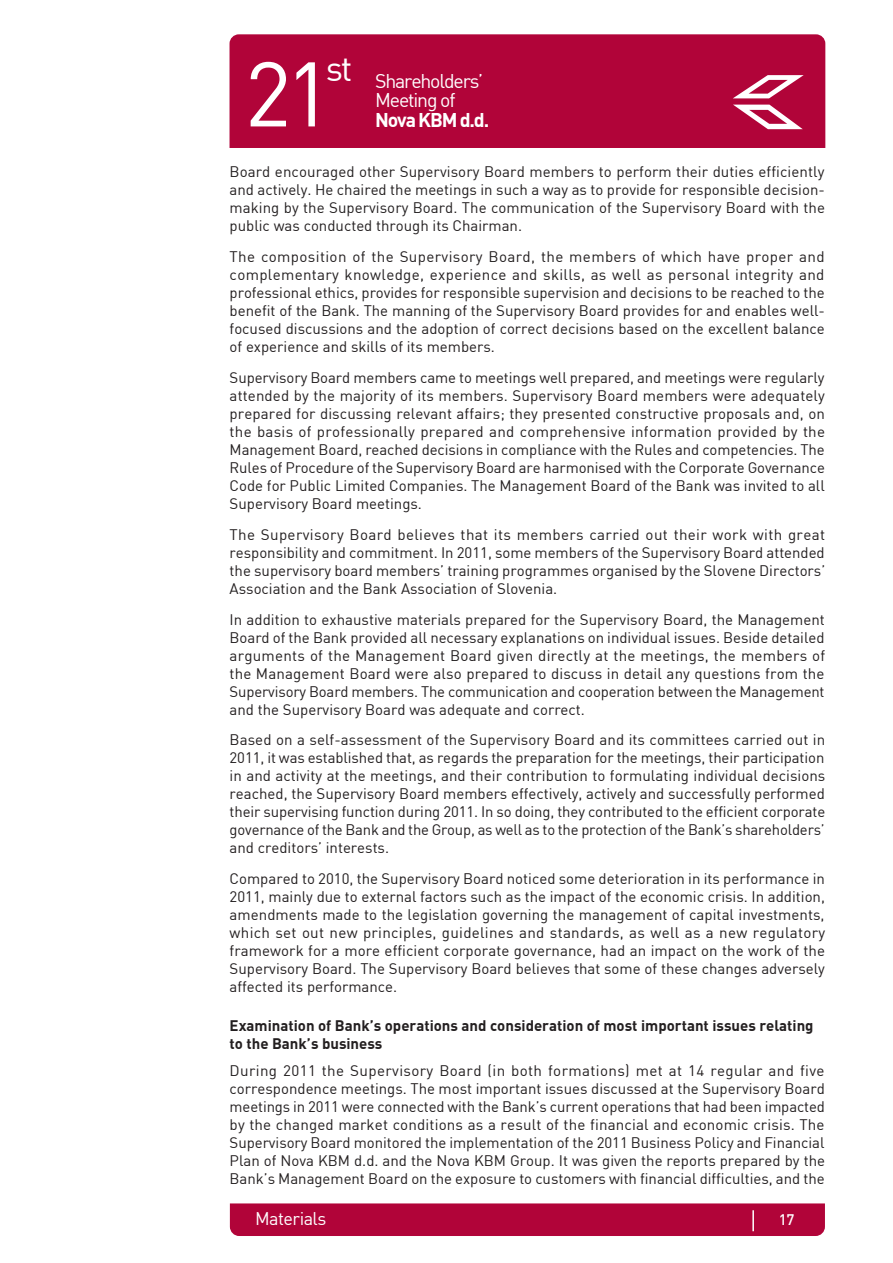
<style>
.page{position:relative;width:893px;height:1263px;background:#fff}
.page>*{position:absolute;margin:0;border:0;box-sizing:border-box;transform-origin:0 0}
.t1{font:90px "DIN Regular";color:#fff}
.t2{font:19.5px/19.5px "DIN Regular";letter-spacing:-.06em;color:#fff}
.t3{font:19.5px "DIN Bold";letter-spacing:-.06em;color:#fff}
.t4{font:18px "DIN Regular";letter-spacing:-.03em;color:#fff}
.t5{font:15px/18px "DIN Regular";color:#231f20;text-align:justify}
.t6{font:15px/18px "DIN Bold";color:#231f20}
.t7{font:15px "DIN Medium";color:#fff}
</style>
<div class="page">
<div style="left:230px;top:34px;width:595px;height:114px;background:#b10439"></div>
<div style="left:230px;top:1203px;width:595px;height:33px;background:#b10439"></div>
<hr style="left:752px;top:1210px;width:2px;height:21px;background:#fff">
<svg style="left:733px;top:75px;width:71px;height:54px"></svg>
<h1 class="t1" style="left:244px;top:37px;width:89px">21</h1>
<h2 class="t2" style="left:375px;top:70px;width:110px;text-indent:-49px"><sup>st</sup> Shareholders’<br>Meeting of</h2>
<h2 class="t3" style="left:375px;top:107px;width:116px">Nova KBM d.d.</h2>
<p class="t5" style="left:230px;top:163px;width:597px">Board encouraged other Supervisory Board members to perform their duties efficiently and actively. He chaired the meetings in such a way as to provide for responsible decision&shy;making by the Supervisory Board. The communication of the Supervisory Board with the public was conducted through its Chairman.</p>
<p class="t5" style="left:230px;top:247px;width:597px">The composition of the Supervisory Board, the members of which have proper and complementary knowledge, experience and skills, as well as personal integrity and professional ethics, provides for responsible supervision and decisions to be reached to the benefit of the Bank. The manning of the Supervisory Board provides for and enables well&shy;focused discussions and the adoption of correct decisions based on the excellent balance of experience and skills of its members.</p>
<p class="t5" style="left:230px;top:368px;width:597px">Supervisory Board members came to meetings well prepared, and meetings were regularly attended by the majority of its members. Supervisory Board members were adequately prepared for discussing relevant affairs; they presented constructive proposals and, on the basis of professionally prepared and comprehensive information provided by the Management Board, reached decisions in compliance with the Rules and competencies. The Rules of Procedure of the Supervisory Board are harmonised with the Corporate Governance Code for Public Limited Companies. The Management Board of the Bank was invited to all Supervisory Board meetings.</p>
<p class="t5" style="left:230px;top:525px;width:597px">The Supervisory Board believes that its members carried out their work with great responsibility and commitment. In 2011, some members of the Supervisory Board attended the supervisory board members’ training programmes organised by the Slovene Directors’ Association and the Bank Association of Slovenia.</p>
<p class="t5" style="left:230px;top:610px;width:597px">In addition to exhaustive materials prepared for the Supervisory Board, the Management Board of the Bank provided all necessary explanations on individual issues. Beside detailed arguments of the Management Board given directly at the meetings, the members of the Management Board were also prepared to discuss in detail any questions from the Supervisory Board members. The communication and cooperation between the Management and the Supervisory Board was adequate and correct.</p>
<p class="t5" style="left:230px;top:730px;width:597px">Based on a self-assessment of the Supervisory Board and its committees carried out in 2011, it was established that, as regards the preparation for the meetings, their participation in and activity at the meetings, and their contribution to formulating individual decisions reached, the Supervisory Board members effectively, actively and successfully performed their supervising function during 2011. In so doing, they contributed to the efficient corporate governance of the Bank and the Group, as well as to the protection of the Bank’s shareholders’ and creditors’ interests.</p>
<p class="t5" style="left:230px;top:869px;width:597px">Compared to 2010, the Supervisory Board noticed some deterioration in its performance in 2011, mainly due to external factors such as the impact of the economic crisis. In addition, amendments made to the legislation governing the management of capital investments, which set out new principles, guidelines and standards, as well as a new regulatory framework for a more efficient corporate governance, had an impact on the work of the Supervisory Board. The Supervisory Board believes that some of these changes adversely affected its performance.</p>
<p class="t6" style="left:230px;top:1016px;width:585px">Examination of Bank’s operations and consideration of most important issues relating to the Bank’s business</p>
<p class="t5" style="left:230px;top:1061px;width:597px">During 2011 the Supervisory Board (in both formations) met at 14 regular and five correspondence meetings. The most important issues discussed at the Supervisory Board meetings in 2011 were connected with the Bank’s current operations that had been impacted by the changed market conditions as a result of the financial and economic crisis. The Supervisory Board monitored the implementation of the 2011 Business Policy and Financial Plan of Nova KBM d.d. and the Nova KBM Group. It was given the reports prepared by the Bank’s Management Board on the exposure to customers with financial difficulties, and the</p>
<p class="t4" style="left:255px;top:1207px;width:73px">Materials</p>
<p class="t7" style="left:779px;top:1209px;width:17px">17</p>
</div>
